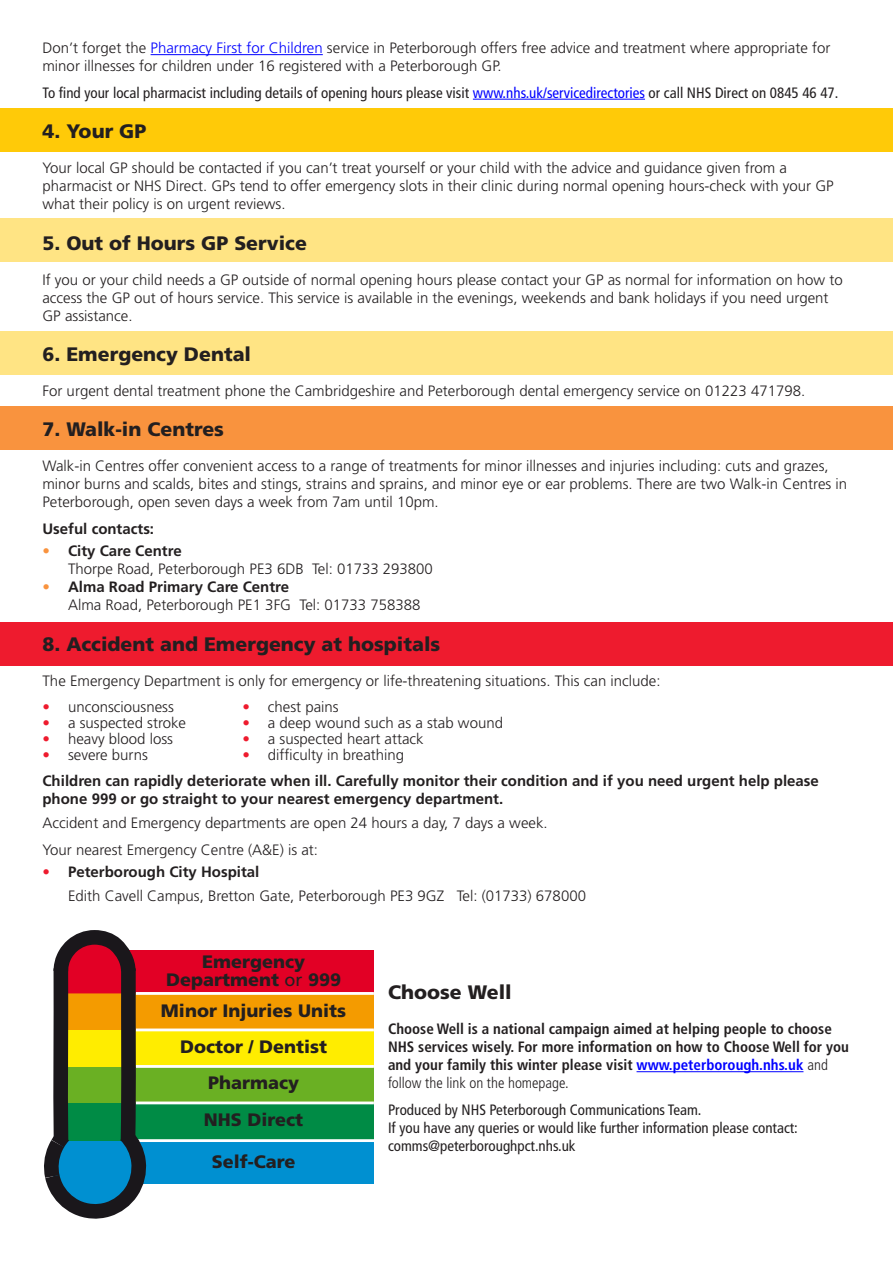
<style>
.page{position:relative;width:893px;height:1263px;background:#fff}
.page>*{position:absolute;margin:0;border:0;box-sizing:border-box;transform-origin:0 0}
.Subheading{font:900 19.5px "Frutiger";color:#231f20}
.Default{font:900 19.5px "Frutiger";color:#231f20}
.t1{font:900 18px/18px "Frutiger";color:#231f20;text-align:center}
.Default-2{font:300 15px/18px "Frutiger";color:#231f20}
.A_E_Bullets{font:300 15px/23.4px "Frutiger";color:#231f20}
.Default-3{font:700 condensed 15px/18px "Frutiger";color:#231f20}
.Default-4{font:700 15px/18px "Frutiger";color:#231f20}
.Default-5{font:condensed 15px/18px "Frutiger";color:#231f20}
.wic_bullets{font:300 15px/18px "Frutiger";color:#231f20}
.Paragraph_Style_2{font:condensed 15px "Frutiger";color:#231f20}
.s1{color:#00f}
.s2{font-weight:700;color:#f9933e}
.s3{font-weight:700}
.s4{color:#ee1b2e}
.s5{font-weight:700;color:#ee1b2e}
.s6{font-weight:400}
.s7{font-weight:300}
</style>
<div class="page">
<div style="left:0;top:332px;width:893px;height:43px;background:#ffe484"></div>
<div style="left:0;top:219px;width:893px;height:43px;background:#ffe484"></div>
<div style="left:0;top:108px;width:893px;height:43px;background:#ffca08"></div>
<div style="left:0;top:406px;width:893px;height:44px;background:#f9933e"></div>
<div style="left:0;top:623px;width:893px;height:43px;background:#ee1b2e"></div>
<div style="left:64px;top:950px;width:310px;height:42px;background:#e20025"></div>
<div style="left:64px;top:1142px;width:309px;height:42px;background:#0090d1"></div>
<div style="left:64px;top:1103px;width:310px;height:37px;background:#008b45"></div>
<div style="left:64px;top:1066px;width:310px;height:37px;background:#6ab023"></div>
<div style="left:64px;top:1030px;width:310px;height:36px;background:#ffed00"></div>
<div style="left:64px;top:993px;width:310px;height:37px;background:#f49b00"></div>
<hr style="left:136px;top:992px;width:238px;height:3px;background:#fff">
<hr style="left:137px;top:1139px;width:240px;height:3px;background:#fff">
<hr style="left:136px;top:1028px;width:238px;height:3px;background:#fff">
<hr style="left:136px;top:1065px;width:238px;height:3px;background:#fff">
<hr style="left:136px;top:1101px;width:238px;height:3px;background:#fff">
<svg style="left:44px;top:930px;width:112px;height:289px"></svg>
<hr style="left:151px;top:54px;width:172px;height:1px;background:#00f">
<hr style="left:473px;top:99px;width:172px;height:1px;background:#00f">
<hr style="left:636px;top:1071px;width:167px;height:1px;background:#00f">
<p class="Default-2" style="left:42px;top:39px;width:789px">Don’t forget the <span class="s1">Pharmacy First for Children</span> service in Peterborough offers free advice and treatment where appropriate for minor illnesses for children under 16 registered with a Peterborough GP.</p>
<p class="Paragraph_Style_2" style="left:42px;top:84px;width:797px">To find your local pharmacist including details of opening hours please visit <span class="s1">www.nhs.uk/servicedirectories</span> or call NHS Direct on 0845 46 47.</p>
<p class="Default" style="left:42px;top:119px;width:105px">4. Your GP</p>
<p class="Default-2" style="left:42px;top:159px;width:793px">Your local GP should be contacted if you can’t treat yourself or your child with the advice and guidance given from a pharmacist or NHS Direct. GPs tend to offer emergency slots in their clinic during normal opening hours-check with your GP what their policy is on urgent reviews.</p>
<p class="Subheading" style="left:42px;top:231px;width:266px">5. Out of Hours GP Service</p>
<p class="Default-2" style="left:42px;top:270px;width:802px">If you or your child needs a GP outside of normal opening hours please contact your GP as normal for information on how to access the GP out of hours service. This service is available in the evenings, weekends and bank holidays if you need urgent<br>GP assistance.</p>
<p class="Subheading" style="left:42px;top:342px;width:210px">6. Emergency Dental</p>
<p class="Default-2" style="left:42px;top:382px;width:764px">For urgent dental treatment phone the Cambridgeshire and Peterborough dental emergency service on 01223 471798.</p>
<p class="Subheading" style="left:42px;top:418px;width:183px">7. Walk-in Centres</p>
<p class="Default-2" style="left:42px;top:457px;width:806px">Walk-in Centres offer convenient access to a range of treatments for minor illnesses and injuries including: cuts and grazes, minor burns and scalds, bites and stings, strains and sprains, and minor eye or ear problems. There are two Walk-in Centres in<br>Peterborough, open seven days a week from 7am until 10pm.</p>
<p class="Default-4" style="left:42px;top:519px;width:113px">Useful contacts:</p>
<p class="wic_bullets" style="left:68px;top:542px;width:366px;text-indent:-26px"><span class="s2">•</span> <span class="s3">City Care Centre<br></span>Thorpe Road, Peterborough PE3 6DB Tel: 01733 293800</p>
<p class="wic_bullets" style="left:68px;top:578px;width:354px;text-indent:-26px"><span class="s2">•</span> <span class="s3">Alma Road Primary Care Centre<br></span>Alma Road, Peterborough PE1 3FG Tel: 01733 758388</p>
<p class="Subheading" style="left:42px;top:632px;width:399px">8. Accident and Emergency at hospitals</p>
<p class="Default-2" style="left:42px;top:671px;width:620px">The Emergency Department is only for emergency or life-threatening situations. This can include:</p>
<p class="A_E_Bullets" style="left:42px;top:695px;width:133px"><span class="s4">•</span> unconsciousness</p>
<p class="A_E_Bullets" style="left:242px;top:695px;width:98px"><span class="s4">•</span> chest pains</p>
<p class="A_E_Bullets" style="left:42px;top:711px;width:145px"><span class="s4">•</span> a suspected stroke</p>
<p class="A_E_Bullets" style="left:242px;top:711px;width:262px"><span class="s4">•</span> a deep wound such as a stab wound</p>
<p class="A_E_Bullets" style="left:42px;top:727px;width:132px"><span class="s4">•</span> heavy blood loss</p>
<p class="A_E_Bullets" style="left:242px;top:727px;width:183px"><span class="s4">•</span> a suspected heart attack</p>
<p class="A_E_Bullets" style="left:42px;top:743px;width:107px"><span class="s4">•</span> severe burns</p>
<p class="A_E_Bullets" style="left:242px;top:743px;width:163px"><span class="s4">•</span> difficulty in breathing</p>
<p class="Default-4" style="left:42px;top:771px;width:778px">Children can rapidly deteriorate when ill. Carefully monitor their condition and if you need urgent help please phone 999 or go straight to your nearest emergency department.</p>
<p class="Default-2" style="left:42px;top:814px;width:507px">Accident and Emergency departments are open 24 hours a day, 7 days a week.</p>
<p class="Default-2" style="left:42px;top:841px;width:277px">Your nearest Emergency Centre (A&amp;E) is at:</p>
<p class="A_E_Bullets" style="left:68px;top:860px;width:519px;text-indent:-26px"><span class="s5">•</span> <span class="s3">Peterborough City Hospital<br></span>Edith Cavell Campus, Bretton Gate, Peterborough PE3 9GZ Tel: (01733) 678000</p>
<p class="t1" style="left:166px;top:953px;width:177px">Emergency<br>Department <span class="s6">or</span> 999</p>
<p class="t1" style="left:161px;top:1001px;width:187px">Minor Injuries Units</p>
<p class="t1" style="left:180px;top:1038px;width:149px">Doctor / Dentist</p>
<p class="t1" style="left:208px;top:1073px;width:92px">Pharmacy</p>
<p class="t1" style="left:204px;top:1111px;width:101px">NHS Direct</p>
<p class="t1" style="left:212px;top:1152px;width:85px">Self-Care</p>
<p class="Subheading" style="left:388px;top:980px;width:125px">Choose Well</p>
<p class="Default-3" style="left:388px;top:1020px;width:462px">Choose Well is a national campaign aimed at helping people to choose NHS services wisely. For more information on how to Choose Well for you and your family this winter please visit <span class="s1">www.peterborough.nhs.uk</span> <span class="s7">and follow the link on the homepage.</span></p>
<p class="Default-5" style="left:388px;top:1100px;width:411px">Produced by NHS Peterborough Communications Team.<br>If you have any queries or would like further information please contact: comms@peterboroughpct.nhs.uk</p>
</div>
